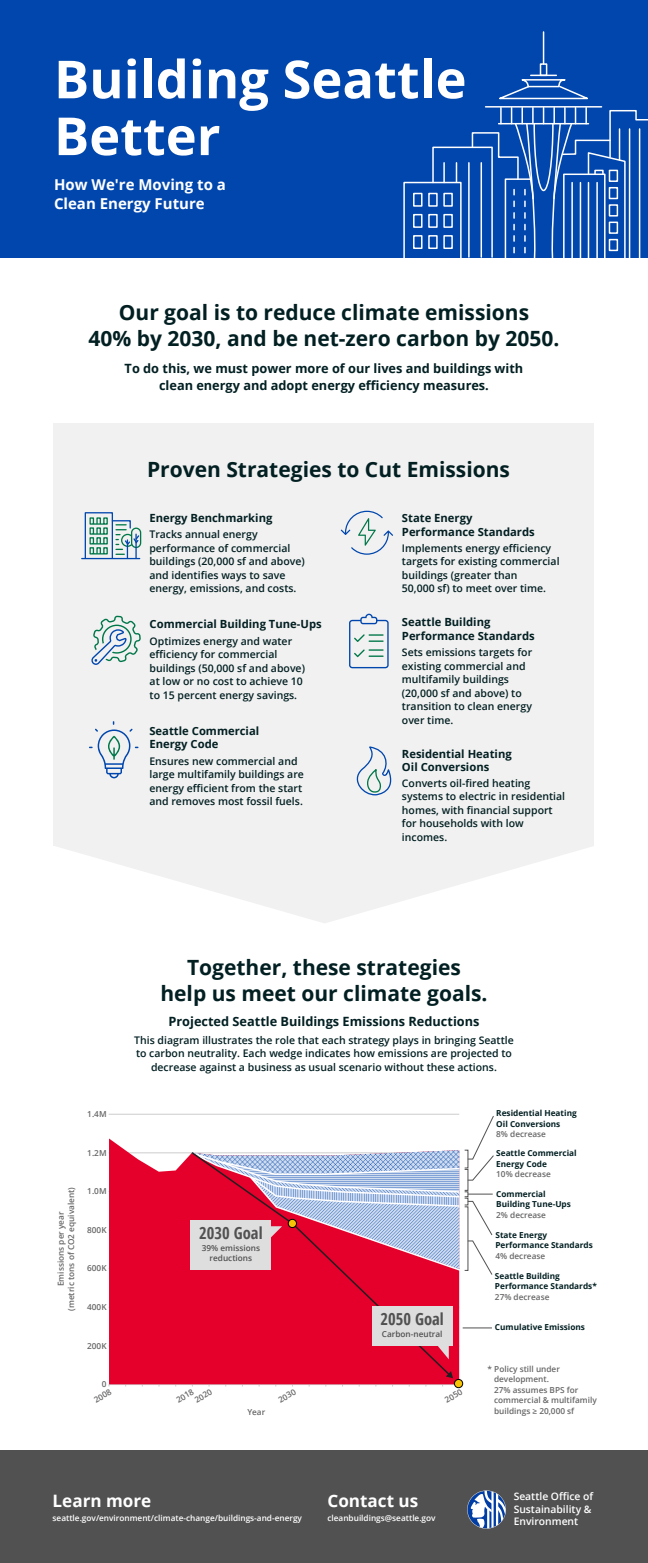
<style>
.page{position:relative;width:648px;height:1563px;background:#fff}
.page>*{position:absolute;margin:0;border:0;box-sizing:border-box;transform-origin:0 0}
.t1{font:700 52.43px/56.8px "Open Sans";color:#fff}
.t2{font:700 21px/26.2px "Open Sans";color:#021f22;text-align:center}
.t3{font:700 17.1px "Open Sans";color:#fff}
.t4{font:700 16.5px "Open Sans Condensed";color:#515151}
.t5{font:700 15px/19.5px "Open Sans";color:#fff}
.t6{font:700 12.75px/17.2px "Open Sans";color:#021f22;text-align:center}
.t7{font:700 11.25px/13.5px "Open Sans";color:#021f22}
.t8{font:600 10.5px/13.5px "Open Sans";color:#021f22}
.t9{font:600 10.35px/12.5px "Open Sans";color:#fff}
.t10{font:600 8.25px/10.5px "Open Sans";color:#666}
.t11{font:700 8.25px/10.5px "Open Sans";color:#021f22}
.t12{font:600 8.25px "Open Sans";color:#fff}
.t13{font:600 8.25px/9.8px "Open Sans";color:#515151;text-align:center}
</style>
<div class="page">
<div style="left:0;top:0;width:648px;height:258px;background:#0046ad"></div>
<svg style="left:499px;top:75px;width:89px;height:25px"></svg>
<hr style="left:486px;top:106px;width:116px;height:2px;background:#fff">
<div style="left:540px;top:63px;width:7px;height:13px;border:2px solid #fff"></div>
<hr style="left:543px;top:32px;width:1px;height:32px;background:#fff">
<div style="left:403px;top:182px;width:59px;height:82px;border:2px solid #fff"></div>
<div style="left:413px;top:193px;width:10px;height:14px;border:2px solid #fff"></div>
<div style="left:428px;top:193px;width:10px;height:14px;border:2px solid #fff"></div>
<div style="left:413px;top:214px;width:10px;height:14px;border:2px solid #fff"></div>
<div style="left:428px;top:214px;width:10px;height:14px;border:2px solid #fff"></div>
<div style="left:413px;top:235px;width:10px;height:14px;border:2px solid #fff"></div>
<div style="left:428px;top:235px;width:10px;height:14px;border:2px solid #fff"></div>
<svg style="left:432px;top:108px;width:216px;height:151px"></svg>
<hr style="left:639px;top:129px;width:1px;height:135px;background:#fff">
<hr style="left:629px;top:129px;width:1px;height:135px;background:#fff">
<hr style="left:619px;top:129px;width:1px;height:31px;background:#fff">
<div style="left:53px;top:423px;width:541px;height:423px;background:#f1f1f1"></div>
<svg style="left:91px;top:616px;width:50px;height:49px"></svg>
<svg style="left:349px;top:613px;width:40px;height:55px"></svg>
<svg style="left:89px;top:721px;width:49px;height:57px"></svg>
<svg style="left:341px;top:511px;width:52px;height:44px"></svg>
<svg style="left:356px;top:746px;width:36px;height:50px"></svg>
<hr style="left:82px;top:558px;width:58px;height:1px;background:#0046ad">
<div style="left:131px;top:527px;width:10px;height:21px;border:1px solid #007749;border-radius:4px"></div>
<svg style="left:84px;top:512px;width:56px;height:48px"></svg>
<svg style="left:57px;top:846px;width:535px;height:77px;fill:#f1f1f1"></svg>
<div style="left:0;top:1450px;width:648px;height:112px;background:#515151"></div>
<svg style="left:467px;top:1490px;width:39px;height:38px"></svg>
<hr style="left:109px;top:1114px;width:350px;height:1px;background:#ccc">
<hr style="left:109px;top:1384px;width:350px;height:1px;background:#ccc">
<svg style="left:463px;top:1327px;width:29px;height:1px"></svg>
<svg style="left:109px;top:1138px;width:350px;height:246px;background:#e5143b"></svg>
<div style="left:454px;top:1379px;width:9px;height:8px;background:#f7c305;border-radius:50%"></div>
<div style="left:454px;top:1379px;width:9px;height:9px;border:1px solid #000;border-radius:50%"></div>
<div style="left:190px;top:1275px;width:261px;height:101px;background:#e4002b"></div>
<svg style="left:446px;top:1371px;width:7px;height:7px"></svg>
<svg style="left:190px;top:1116px;width:304px;height:159px"></svg>
<div style="left:372px;top:1306px;width:81px;height:39px;background:#dedede"></div>
<svg style="left:436px;top:1345px;width:13px;height:14px"></svg>
<h1 class="t1" style="left:54px;top:50px;width:414px">Building Seattle<br>Better</h1>
<h3 class="t5" style="left:54px;top:174px;width:173px">How We're Moving to a<br>Clean Energy Future</h3>
<h2 class="t2" style="left:89px;top:299px;width:472px">Our goal is to reduce climate emissions<br>40% by 2030, and be net-zero carbon by 2050.</h2>
<p class="t6" style="left:125px;top:359px;width:400px">To do this, we must power more of our lives and buildings with clean energy and adopt energy efficiency measures.</p>
<h2 class="t2" style="left:147px;top:456px;width:364px">Proven Strategies to Cut Emissions</h2>
<p class="t7" style="left:149px;top:511px;width:125px">Energy Benchmarking</p>
<p class="t7" style="left:402px;top:511px;width:134px">State Energy<br>Performance Standards</p>
<p class="t8" style="left:149px;top:527px;width:157px">Tracks annual energy performance of commercial buildings (20,000 sf and above) and identifies ways to save energy, emissions, and costs.</p>
<p class="t8" style="left:402px;top:541px;width:159px">Implements energy efficiency targets for existing commercial buildings (greater than<br>50,000 sf) to meet over time.</p>
<p class="t7" style="left:150px;top:617px;width:174px">Commercial Building Tune-Ups</p>
<p class="t8" style="left:150px;top:634px;width:157px">Optimizes energy and water efficiency for commercial buildings (50,000 sf and above) at low or no cost to achieve 10 to 15 percent energy savings.</p>
<p class="t7" style="left:149px;top:724px;width:111px">Seattle Commercial<br>Energy Code</p>
<p class="t8" style="left:149px;top:754px;width:156px">Ensures new commercial and large multifamily buildings are energy efficient from the start and removes most fossil fuels.</p>
<p class="t7" style="left:402px;top:615px;width:134px">Seattle Building<br>Performance Standards</p>
<p class="t8" style="left:402px;top:645px;width:132px">Sets emissions targets for existing commercial and multifamily buildings (20,000 sf and above) to transition to clean energy over time.</p>
<p class="t7" style="left:402px;top:746px;width:111px">Residential Heating<br>Oil Conversions</p>
<p class="t8" style="left:402px;top:776px;width:165px">Converts oil-fired heating systems to electric in residential homes, with financial support for households with low incomes.</p>
<h2 class="t2" style="left:160px;top:953px;width:329px">Together, these strategies<br>help us meet our climate goals.</h2>
<p class="t6" style="left:168px;top:1012px;width:313px">Projected Seattle Buildings Emissions Reductions</p>
<p class="t8" style="left:134px;top:1033px;width:381px;text-align:center">This diagram illustrates the role that each strategy plays in bringing Seattle to carbon neutrality. Each wedge indicates how emissions are projected to decrease against a business as usual scenario without these actions.</p>
<p class="t10" style="left:55px;top:1310px;width:125px;text-align:center;rotate:-90deg">Emissions per year<br>(metric tons of CO2 equivalent)</p>
<p class="t10" style="left:87px;top:1109px;width:21px">1.4M</p>
<p class="t10" style="left:87px;top:1147px;width:21px">1.2M</p>
<p class="t10" style="left:87px;top:1185px;width:21px">1.0M</p>
<p class="t10" style="left:87px;top:1224px;width:21px">800K</p>
<p class="t10" style="left:87px;top:1263px;width:21px">600K</p>
<p class="t10" style="left:87px;top:1301px;width:21px">400K</p>
<p class="t10" style="left:87px;top:1340px;width:21px">200K</p>
<h3 class="t4" style="left:199px;top:1222px;width:65px">2030 Goal</h3>
<p class="t13" style="left:202px;top:1243px;width:60px">39% emissions reductions</p>
<h3 class="t4" style="left:381px;top:1307px;width:65px">2050 Goal</h3>
<p class="t13" style="left:382px;top:1329px;width:62px">Carbon-neutral</p>
<p class="t10" style="left:102px;top:1378px;width:6px">0</p>
<p class="t10" style="left:92px;top:1395px;width:20px;rotate:-30deg">2008</p>
<p class="t10" style="left:188px;top:1388px;width:20px;line-height:9.1px;text-indent:-16px;rotate:-30deg">2018<br>2020</p>
<p class="t10" style="left:276px;top:1395px;width:20px;rotate:-30deg">2030</p>
<p class="t10" style="left:443px;top:1395px;width:20px;rotate:-30deg">2050</p>
<p class="t10" style="left:247px;top:1406px;width:19px">Year</p>
<p class="t11" style="left:496px;top:1107px;width:82px">Residential Heating<br>Oil Conversions</p>
<p class="t10" style="left:496px;top:1129px;width:51px">8% decrease</p>
<p class="t11" style="left:496px;top:1148px;width:82px">Seattle Commercial<br>Energy Code</p>
<p class="t10" style="left:496px;top:1169px;width:56px">10% decrease</p>
<p class="t11" style="left:496px;top:1188px;width:76px">Commercial<br>Building Tune-Ups</p>
<p class="t10" style="left:496px;top:1209px;width:51px">2% decrease</p>
<p class="t11" style="left:495px;top:1229px;width:99px">State Energy<br>Performance Standards</p>
<p class="t10" style="left:495px;top:1250px;width:51px">4% decrease</p>
<p class="t11" style="left:495px;top:1270px;width:103px">Seattle Building<br>Performance Standards*</p>
<p class="t10" style="left:495px;top:1291px;width:56px">27% decrease</p>
<p class="t11" style="left:495px;top:1321px;width:92px">Cumulative Emissions</p>
<p class="t10" style="left:494px;top:1363px;width:104px;text-indent:-6px">* Policy still under development.<br>27% assumes BPS for commercial &amp; multifamily buildings ≥ 20,000 sf</p>
<h3 class="t3" style="left:53px;top:1488px;width:100px">Learn more</h3>
<p class="t12" style="left:53px;top:1511px;width:251px">seattle.gov/environment/climate-change/buildings-and-energy</p>
<h3 class="t3" style="left:327px;top:1488px;width:92px">Contact us</h3>
<p class="t12" style="left:327px;top:1511px;width:110px">cleanbuildings@seattle.gov</p>
<p class="t9" style="left:514px;top:1490px;width:81px">Seattle Office of<br>Sustainability &amp;<br>Environment</p>
</div>
